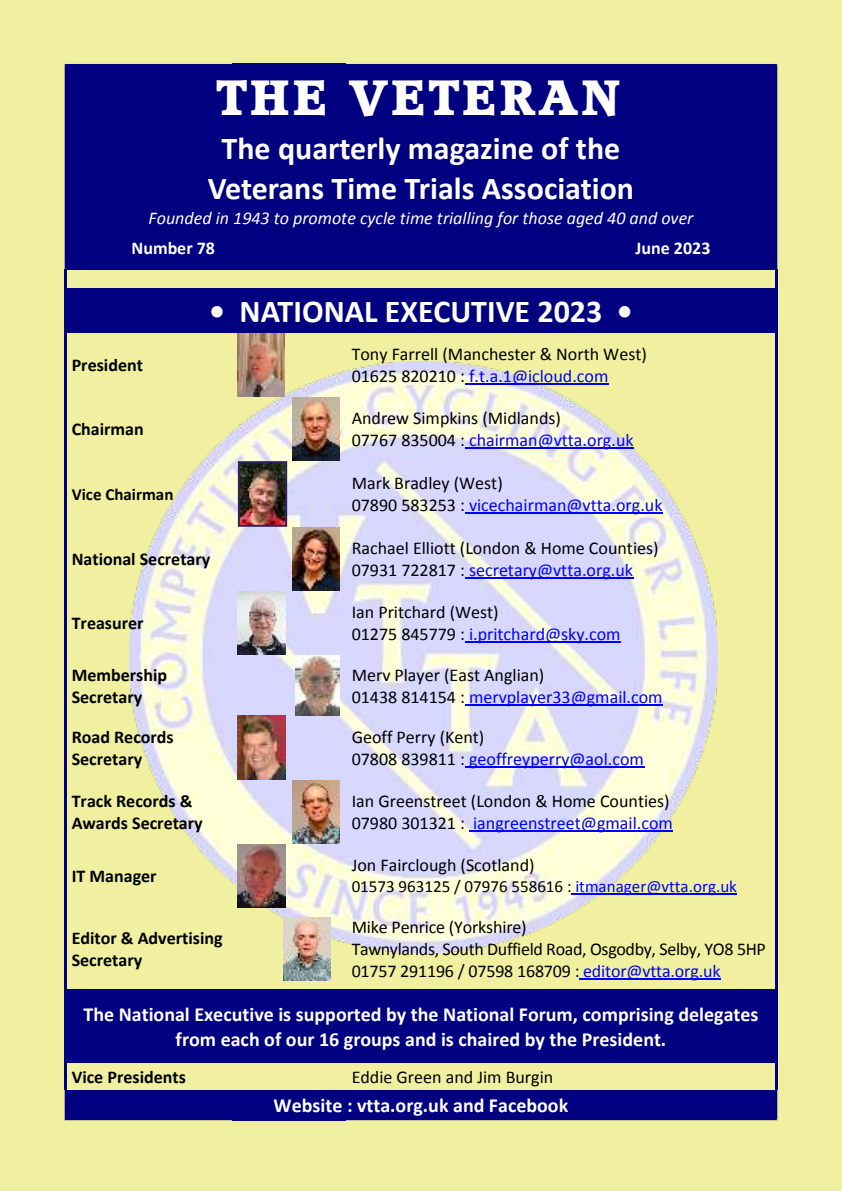
<style>
.page{position:relative;width:842px;height:1191px;background:#f0f0a0}
.page>*{position:absolute;margin:0;border:0;box-sizing:border-box;transform-origin:0 0}
.t1{font:48px "Accord Heavy SF Bold";letter-spacing:.1em;color:#fff}
.t2{font:700 32px/39px "Calibri";color:#fff;text-align:center}
.t3{font:700 20px/24.4px "Calibri";color:#fff;text-align:center}
.t4{font:18px/22px "Calibri";color:#000}
.t5{font:700 18px/22px "Calibri";color:#000}
.t6{font:italic 18px "Calibri";color:#fff}
.t7{font:700 18px "Calibri";color:#fff}
.t8{font:17px "Calibri";color:#000}
.t9{font:700 17px "Calibri";color:#000}
.s1{color:#00f}
</style>
<div class="page">
<img style="left:130px;top:362px;width:588px;height:590px">
<div style="left:66px;top:65px;width:710px;height:204px;background:#000080"></div>
<div style="left:66px;top:288px;width:710px;height:45px;background:#000080"></div>
<div style="left:66px;top:989px;width:710px;height:74px;background:#000080"></div>
<div style="left:66px;top:1089px;width:710px;height:30px;background:#000080"></div>
<hr style="left:465px;top:383px;width:143px;height:2px;background:#00f">
<hr style="left:465px;top:447px;width:169px;height:1px;background:#00f">
<hr style="left:465px;top:512px;width:197px;height:2px;background:#00f">
<hr style="left:465px;top:578px;width:168px;height:1px;background:#00f">
<hr style="left:465px;top:642px;width:156px;height:1px;background:#00f">
<hr style="left:465px;top:704px;width:198px;height:1px;background:#00f">
<hr style="left:465px;top:766px;width:179px;height:1px;background:#00f">
<hr style="left:469px;top:830px;width:204px;height:1px;background:#00f">
<hr style="left:571px;top:894px;width:166px;height:1px;background:#00f">
<hr style="left:579px;top:978px;width:141px;height:1px;background:#00f">
<hr style="left:232px;top:64px;width:114px;height:2px;background:#000080">
<hr style="left:232px;top:1118px;width:114px;height:2px;background:#000080">
<svg style="left:65px;top:64px;width:167px;height:224px"></svg>
<hr style="left:65px;top:288px;width:2px;height:45px;background:#000080">
<hr style="left:65px;top:333px;width:2px;height:63px;background:#000080">
<hr style="left:65px;top:396px;width:2px;height:64px;background:#000080">
<hr style="left:65px;top:460px;width:2px;height:67px;background:#000080">
<hr style="left:65px;top:527px;width:2px;height:64px;background:#000080">
<hr style="left:65px;top:591px;width:2px;height:64px;background:#000080">
<hr style="left:65px;top:655px;width:2px;height:60px;background:#000080">
<hr style="left:65px;top:715px;width:2px;height:64px;background:#000080">
<hr style="left:65px;top:779px;width:2px;height:64px;background:#000080">
<hr style="left:65px;top:843px;width:2px;height:64px;background:#000080">
<hr style="left:65px;top:907px;width:2px;height:82px;background:#000080">
<hr style="left:65px;top:989px;width:2px;height:74px;background:#000080">
<hr style="left:65px;top:1063px;width:2px;height:26px;background:#000080">
<svg style="left:65px;top:1089px;width:167px;height:31px"></svg>
<svg style="left:346px;top:64px;width:431px;height:224px"></svg>
<hr style="left:775px;top:288px;width:2px;height:45px;background:#000080">
<hr style="left:775px;top:333px;width:2px;height:63px;background:#000080">
<hr style="left:775px;top:396px;width:2px;height:64px;background:#000080">
<hr style="left:775px;top:460px;width:2px;height:67px;background:#000080">
<hr style="left:775px;top:527px;width:2px;height:64px;background:#000080">
<hr style="left:775px;top:591px;width:2px;height:64px;background:#000080">
<hr style="left:775px;top:655px;width:2px;height:60px;background:#000080">
<hr style="left:775px;top:715px;width:2px;height:64px;background:#000080">
<hr style="left:775px;top:779px;width:2px;height:64px;background:#000080">
<hr style="left:775px;top:843px;width:2px;height:64px;background:#000080">
<hr style="left:775px;top:907px;width:2px;height:82px;background:#000080">
<hr style="left:775px;top:989px;width:2px;height:74px;background:#000080">
<hr style="left:775px;top:1063px;width:2px;height:26px;background:#000080">
<svg style="left:346px;top:1089px;width:431px;height:31px"></svg>
<img style="left:238px;top:334px;width:47px;height:62px">
<img style="left:292px;top:397px;width:48px;height:63px">
<img style="left:241px;top:464px;width:43px;height:60px">
<div style="left:238px;top:461px;width:49px;height:66px;border:2px solid #2d2557"></div>
<img style="left:292px;top:527px;width:48px;height:64px">
<img style="left:238px;top:591px;width:47px;height:64px">
<img style="left:295px;top:655px;width:45px;height:60px">
<img style="left:238px;top:716px;width:47px;height:63px">
<img style="left:292px;top:780px;width:48px;height:63px">
<img style="left:238px;top:844px;width:47px;height:63px">
<img style="left:283px;top:917px;width:48px;height:63px">
<h1 class="t1" style="left:217px;top:74px;width:404px">THE VETERAN</h1>
<h2 class="t2" style="left:208px;top:132px;width:428px">The quarterly magazine of the<br>Veterans Time Trials Association</h2>
<p class="t6" style="left:149px;top:211px;width:546px">Founded in 1943 to promote cycle time trialling for those aged 40 and over</p>
<p class="t7" style="left:132px;top:241px;width:85px">Number 78</p>
<p class="t7" style="left:636px;top:241px;width:76px">June 2023</p>
<h2 class="t2" style="left:209px;top:295px;width:425px">• NATIONAL EXECUTIVE 2023 •</h2>
<p class="t5" style="left:72px;top:356px;width:73px">President</p>
<p class="t4" style="left:352px;top:345px;width:297px">Tony Farrell (Manchester &amp; North West)<br>01625 820210 : <span class="s1">f.t.a.1@icloud.com</span></p>
<p class="t5" style="left:72px;top:419px;width:74px">Chairman</p>
<p class="t4" style="left:352px;top:408px;width:283px">Andrew Simpkins (Midlands)<br>07767 835004 : <span class="s1">chairman@vtta.org.uk</span></p>
<p class="t9" style="left:72px;top:487px;width:103px">Vice Chairman</p>
<p class="t4" style="left:352px;top:473px;width:312px">Mark Bradley (West)<br>07890 583253 : <span class="s1">vicechairman@vtta.org.uk</span></p>
<p class="t5" style="left:72px;top:550px;width:140px">National Secretary</p>
<p class="t4" style="left:352px;top:539px;width:308px">Rachael Elliott (London &amp; Home Counties)<br>07931 722817 : <span class="s1">secretary@vtta.org.uk</span></p>
<p class="t5" style="left:72px;top:614px;width:73px">Treasurer</p>
<p class="t4" style="left:352px;top:603px;width:270px">Ian Pritchard (West)<br>01275 845779 : <span class="s1">i.pritchard@sky.com</span></p>
<p class="t5" style="left:72px;top:665px;width:97px">Membership<br>Secretary</p>
<p class="t4" style="left:352px;top:665px;width:312px">Merv Player (East Anglian)<br>01438 814154 : <span class="s1">mervplayer33@gmail.com</span></p>
<p class="t5" style="left:72px;top:727px;width:104px">Road Records<br>Secretary</p>
<p class="t4" style="left:352px;top:727px;width:294px">Geoff Perry (Kent)<br>07808 839811 : <span class="s1">geoffreyperry@aol.com</span></p>
<p class="t5" style="left:72px;top:791px;width:133px">Track Records &amp;<br>Awards Secretary</p>
<p class="t4" style="left:352px;top:791px;width:323px">Ian Greenstreet (London &amp; Home Counties)<br>07980 301321 : <span class="s1">iangreenstreet@gmail.com</span></p>
<p class="t5" style="left:72px;top:866px;width:86px">IT Manager</p>
<p class="t4" style="left:352px;top:856px;width:184px">Jon Fairclough (Scotland)</p>
<p class="t8" style="left:352px;top:879px;width:387px">01573 963125 / 07976 558616 : <span class="s1">itmanager@vtta.org.uk</span></p>
<p class="t5" style="left:72px;top:928px;width:152px">Editor &amp; Advertising<br>Secretary</p>
<p class="t4" style="left:352px;top:917px;width:416px">Mike Penrice (Yorkshire)<br>Tawnylands, South Duffield Road, Osgodby, Selby, YO8 5HP<br>01757 291196 / 07598 168709 : <span class="s1">editor@vtta.org.uk</span></p>
<p class="t3" style="left:83px;top:1004px;width:677px">The National Executive is supported by the National Forum, comprising delegates from each of our 16 groups and is chaired by the President.</p>
<p class="t5" style="left:72px;top:1067px;width:116px">Vice Presidents</p>
<p class="t4" style="left:352px;top:1067px;width:203px">Eddie Green and Jim Burgin</p>
<p class="t3" style="left:274px;top:1094px;width:296px">Website : vtta.org.uk and Facebook</p>
</div>
